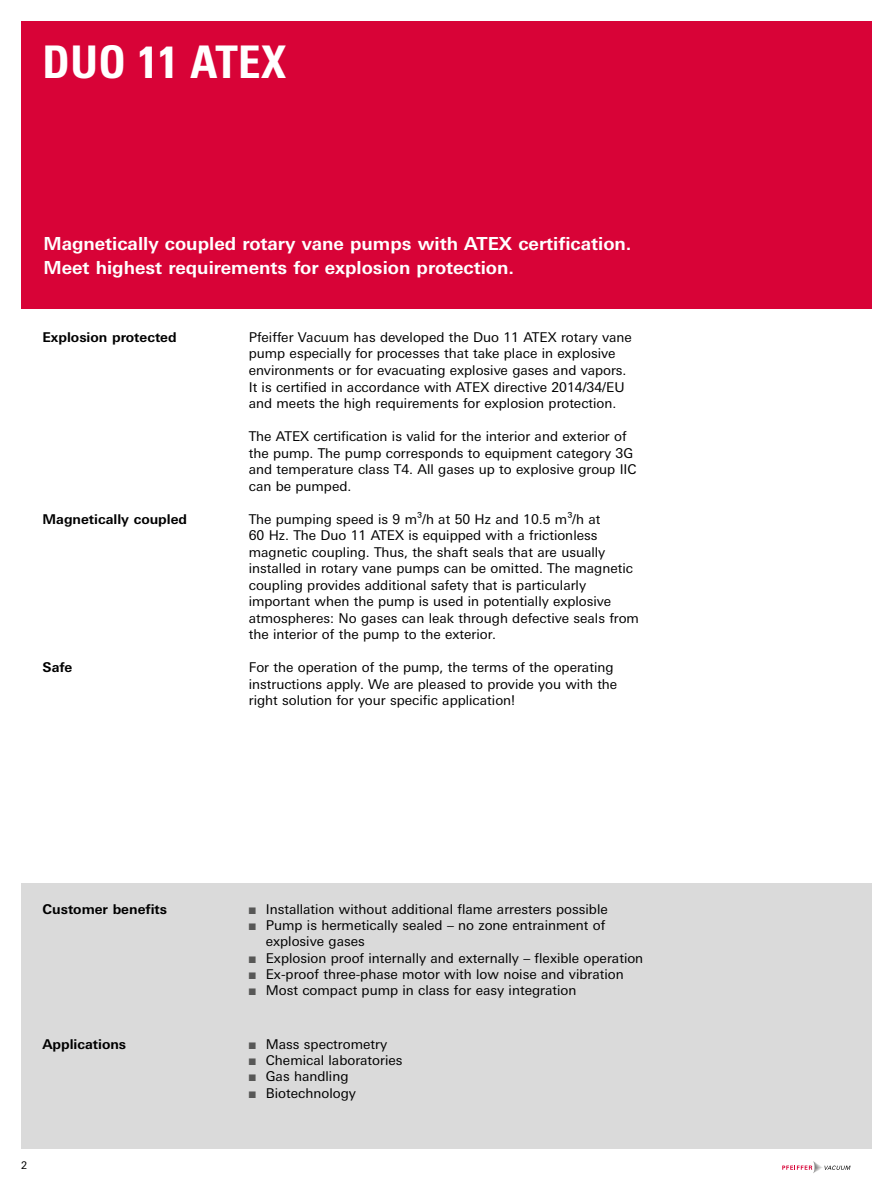
<style>
.page{position:relative;width:893px;height:1191px;background:#fff}
.page>*{position:absolute;margin:0;border:0;box-sizing:border-box;transform-origin:0 0}
.t1{font:700 condensed 45px "Univers";letter-spacing:.01em;color:#fff}
.t2{font:700 18px/24px "Univers Next W1 G";color:#fff}
.t3{font:13.5px/16.5px "Univers Next W1 G";color:#000}
.t4{font:700 13.5px "Univers Next W1 G";color:#000}
.t5{font:10.5px "Univers Next W1 G";color:#000}
.s1{color:#575756}
</style>
<div class="page">
<svg style="left:782px;top:1161px;width:68px;height:12px"></svg>
<div style="left:21px;top:21px;width:851px;height:287px;background:#d80337"></div>
<div style="left:21px;top:882px;width:851px;height:266px;background:#dadada"></div>
<h1 class="t1" style="left:43px;top:35px;width:245px">DUO 11 ATEX</h1>
<h2 class="t2" style="left:43px;top:231px;width:590px">Magnetically coupled rotary vane pumps with ATEX certification.<br>Meet highest requirements for explosion protection.</h2>
<p class="t4" style="left:43px;top:329px;width:136px">Explosion protected</p>
<p class="t3" style="left:249px;top:329px;width:385px">Pfeiffer Vacuum has developed the Duo 11 ATEX rotary vane pump especially for processes that take place in explosive environments or for evacuating explosive gases and vapors.<br>It is certified in accordance with ATEX directive 2014/34/EU and meets the high requirements for explosion protection.</p>
<p class="t3" style="left:249px;top:428px;width:389px">The ATEX certification is valid for the interior and exterior of the pump. The pump corresponds to equipment category 3G and temperature class T4. All gases up to explosive group IIC can be pumped.</p>
<p class="t4" style="left:43px;top:510px;width:146px">Magnetically coupled</p>
<p class="t3" style="left:249px;top:510px;width:392px">The pumping speed is 9 m³/h at 50 Hz and 10.5 m³/h at<br>60 Hz. The Duo 11 ATEX is equipped with a frictionless magnetic coupling. Thus, the shaft seals that are usually installed in rotary vane pumps can be omitted. The magnetic coupling provides additional safety that is particularly important when the pump is used in potentially explosive atmospheres: No gases can leak through defective seals from the interior of the pump to the exterior.</p>
<p class="t4" style="left:43px;top:659px;width:31px">Safe</p>
<p class="t3" style="left:249px;top:659px;width:370px">For the operation of the pump, the terms of the operating instructions apply. We are pleased to provide you with the right solution for your specific application!</p>
<p class="t4" style="left:43px;top:901px;width:126px">Customer benefits</p>
<p class="t3" style="left:249px;top:901px;width:361px"><span class="s1">■</span> Installation without additional flame arresters possible</p>
<p class="t3" style="left:266px;top:917px;width:341px;text-indent:-17px"><span class="s1">■</span> Pump is hermetically sealed – no zone entrainment of explosive gases</p>
<p class="t3" style="left:249px;top:949px;width:396px"><span class="s1">■</span> Explosion proof internally and externally – flexible operation</p>
<p class="t3" style="left:249px;top:965px;width:376px"><span class="s1">■</span> Ex-proof three-phase motor with low noise and vibration</p>
<p class="t3" style="left:249px;top:982px;width:329px"><span class="s1">■</span> Most compact pump in class for easy integration</p>
<p class="t4" style="left:43px;top:1036px;width:85px">Applications</p>
<p class="t3" style="left:249px;top:1036px;width:140px"><span class="s1">■</span> Mass spectrometry</p>
<p class="t3" style="left:249px;top:1052px;width:155px"><span class="s1">■</span> Chemical laboratories</p>
<p class="t3" style="left:249px;top:1068px;width:101px"><span class="s1">■</span> Gas handling</p>
<p class="t3" style="left:249px;top:1084px;width:109px"><span class="s1">■</span> Biotechnology</p>
<p class="t5" style="left:21px;top:1159px;width:8px">2</p>
</div>
